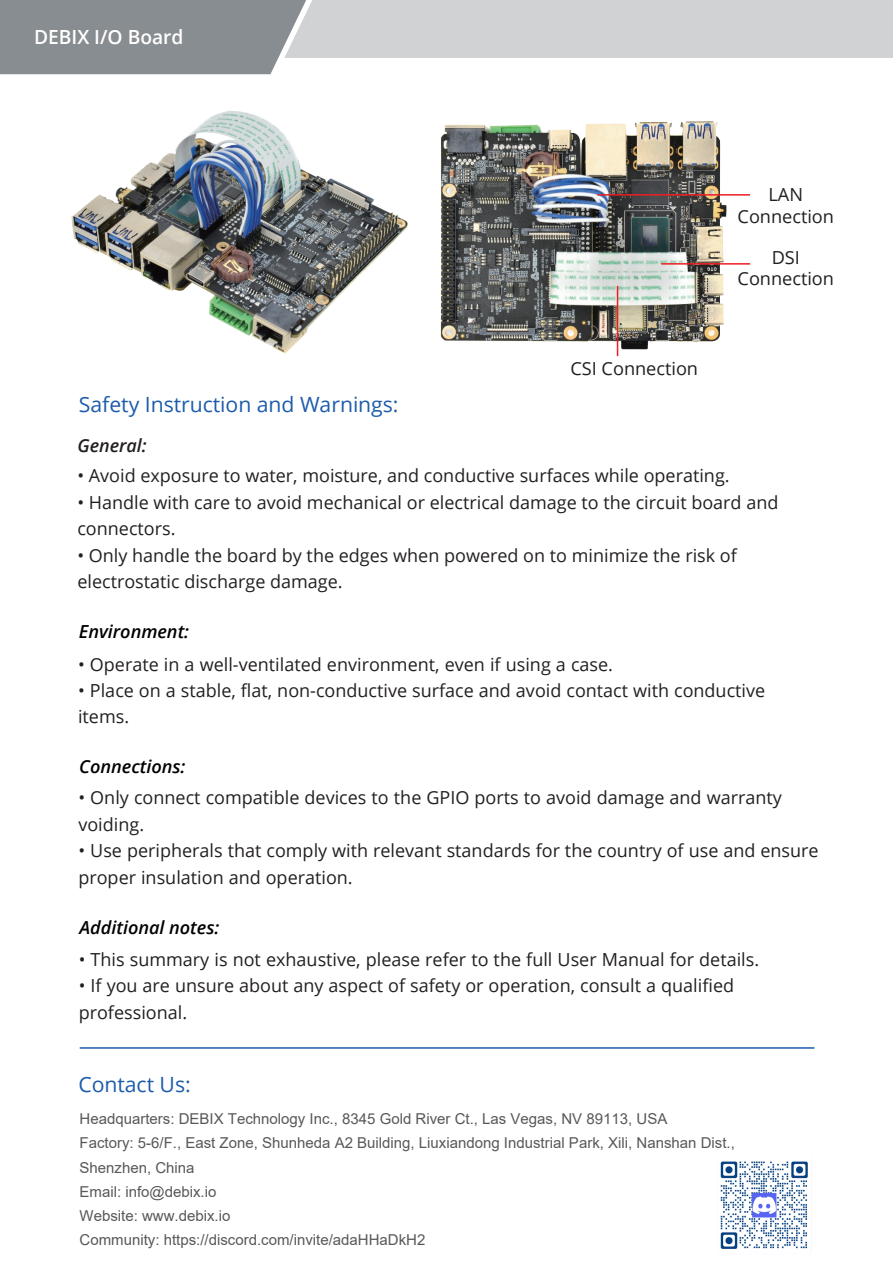
<style>
.page{position:relative;width:893px;height:1263px;background:#fff}
.page>*{position:absolute;margin:0;border:0;box-sizing:border-box;transform-origin:0 0}
.t1{font:21px "Open Sans";color:#1d5cab}
.t2{font:600 19.5px "Open Sans";color:#fff}
.t3{font:18px/26.4px "Open Sans";color:#231f20}
.t4{font:italic 600 18px "Open Sans";color:#000}
.t5{font:italic 600 18px "Open Sans";color:#231f20}
.t6{font:15px/24.2px "Arial";color:#57585a}
</style>
<div class="page">
<svg style="left:0;top:0;width:893px;height:74px"></svg>
<hr style="left:80px;top:1047px;width:734px;height:2px;background:#1d5cab">
<img style="left:440px;top:121px;width:287px;height:235px">
<img style="left:71px;top:111px;width:337px;height:243px">
<hr style="left:597px;top:194px;width:153px;height:2px;background:#ee1d23">
<hr style="left:661px;top:263px;width:89px;height:2px;background:#ee1d23">
<hr style="left:617px;top:286px;width:1px;height:70px;background:#ee1d23">
<img style="left:720px;top:1161px;width:88px;height:88px">
<p class="t2" style="left:34px;top:24px;width:151px">DEBIX I/O Board</p>
<p class="t3" style="left:570px;top:355px;width:129px">CSI Connection</p>
<p class="t3" style="left:738px;top:183px;width:98px;line-height:21.6px;text-align:center">LAN<br>Connection</p>
<p class="t3" style="left:738px;top:246px;width:98px;line-height:21.6px;text-align:center">DSI<br>Connection</p>
<p class="t1" style="left:79px;top:390px;width:321px">Safety Instruction and Warnings:</p>
<p class="t5" style="left:77px;top:433px;width:71px">General:</p>
<p class="t3" style="left:77px;top:462px;width:654px">• Avoid exposure to water, moisture, and conductive surfaces while operating.</p>
<p class="t3" style="left:77px;top:488px;width:702px">• Handle with care to avoid mechanical or electrical damage to the circuit board and connectors.</p>
<p class="t3" style="left:77px;top:541px;width:661px">• Only handle the board by the edges when powered on to minimize the risk of electrostatic discharge damage.</p>
<p class="t4" style="left:79px;top:619px;width:112px">Environment:</p>
<p class="t3" style="left:78px;top:650px;width:536px">• Operate in a well-ventilated environment, even if using a case.</p>
<p class="t3" style="left:78px;top:677px;width:689px">• Place on a stable, flat, non-conductive surface and avoid contact with conductive items.</p>
<p class="t4" style="left:79px;top:754px;width:108px">Connections:</p>
<p class="t3" style="left:78px;top:784px;width:705px">• Only connect compatible devices to the GPIO ports to avoid damage and warranty voiding.</p>
<p class="t3" style="left:78px;top:837px;width:742px">• Use peripherals that comply with relevant standards for the country of use and ensure proper insulation and operation.</p>
<p class="t4" style="left:80px;top:915px;width:141px">Additional notes:</p>
<p class="t3" style="left:79px;top:946px;width:682px">• This summary is not exhaustive, please refer to the full User Manual for details.</p>
<p class="t3" style="left:79px;top:972px;width:657px">• If you are unsure about any aspect of safety or operation, consult a qualified professional.</p>
<p class="t1" style="left:78px;top:1070px;width:114px">Contact Us:</p>
<p class="t6" style="left:80px;top:1107px;width:657px">Headquarters: DEBIX Technology Inc., 8345 Gold River Ct., Las Vegas, NV 89113, USA<br>Factory: 5-6/F., East Zone, Shunheda A2 Building, Liuxiandong Industrial Park, Xili, Nanshan Dist., Shenzhen, China<br>Email: info@debix.io<br>Website: www.debix.io<br>Community: https://discord.com/invite/adaHHaDkH2</p>
</div>
